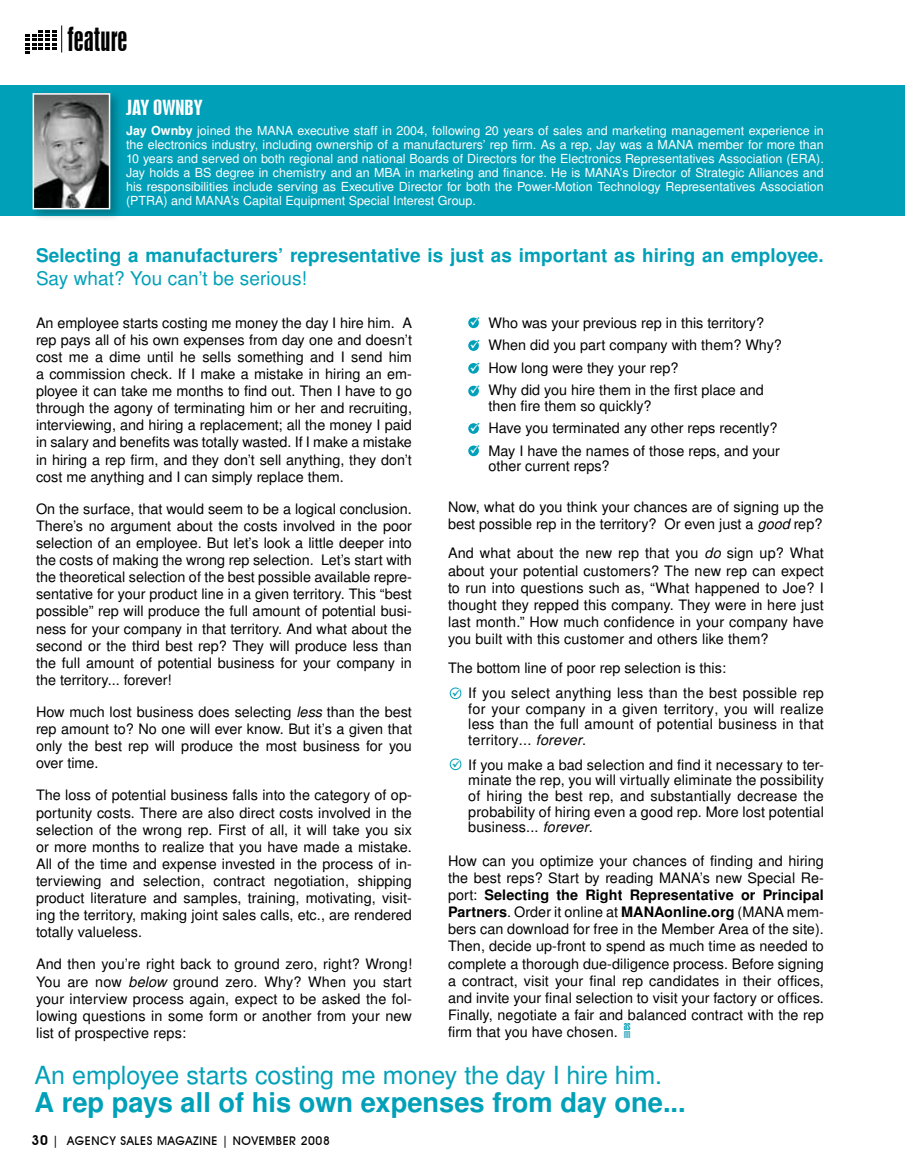
<style>
.page{position:relative;width:905px;height:1175px;background:#fff}
.page>*{position:absolute;margin:0;border:0;box-sizing:border-box;transform-origin:0 0}
.t1{font:31.05px "Swiss 924 BT Regular B";color:#000}
.t2{font:700 27px "Turkish Sans SSK";color:#00a0b8}
.t3{font:24.75px "Turkish Sans SSK";color:#00a0b8}
.t4{font:19.5px "Swiss 924 BT Regular B";color:#fff;scale:1.25 1}
.t5{font:700 18.75px "Turkish Sans SSK";letter-spacing:.005em;color:#00a0b8}
.t6{font:18.75px "Turkish Sans SSK";letter-spacing:.005em;color:#00a0b8}
.t7{font:14.25px/17.1px "Turkish Sans SSK";color:#000;text-align:justify}
.t8{font:12.3px/13.8px "Turkish Sans SSK";color:#fff;text-align:justify}
.t9{font:12.3px/22.8px "Wingdings";color:#fff;text-align:justify}
.t10{font:500 12px "Avant Garde IT Cby BT";letter-spacing:.05em;color:#000}
.t11{font:10.95px "Swiss 924 BT Regular B";color:#00a0b8}
.t12{font:10.95px "Swiss 924 BT Regular B";color:#43aec3;scale:1.3 1}
.s1{font-weight:700}
.s2{font-style:italic}
.s3{font-weight:600;font-size:13.5px}
</style>
<div class="page">
<svg style="left:26px;top:26px;width:36px;height:28px"></svg>
<div style="left:0;top:86px;width:904px;height:130px;background:#00a0b8"></div>
<div style="left:29px;top:89px;width:94px;height:133px;background:#000;opacity:.27"></div>
<img style="left:36px;top:96px;width:71px;height:110px">
<div style="left:33px;top:93px;width:77px;height:116px;border:2px solid #fff"></div>
<svg style="left:469px;top:317px;width:10px;height:10px"></svg>
<svg style="left:468px;top:340px;width:11px;height:11px"></svg>
<svg style="left:469px;top:340px;width:10px;height:9px"></svg>
<svg style="left:469px;top:362px;width:10px;height:10px"></svg>
<svg style="left:469px;top:385px;width:10px;height:10px"></svg>
<svg style="left:468px;top:423px;width:11px;height:11px"></svg>
<div style="left:450px;top:687px;width:11px;height:12px;border:1px solid #00a0b8;border-radius:50%"></div>
<div style="left:450px;top:758px;width:11px;height:12px;border:1px solid #00a0b8;border-radius:50%"></div>
<svg style="left:469px;top:445px;width:10px;height:10px"></svg>
<svg style="left:469px;top:423px;width:10px;height:9px"></svg>
<svg style="left:451px;top:687px;width:10px;height:10px"></svg>
<svg style="left:451px;top:758px;width:10px;height:10px"></svg>
<h1 class="t1" style="left:68px;top:20px;width:61px">feature</h1>
<h3 class="t4" style="left:126px;top:95px;width:62px">jay ownby</h3>
<p class="t8" style="left:126px;top:124px;width:699px"><span class="s1">Jay Ownby</span> joined the MANA executive staff in 2004, following 20 years of sales and marketing management experience in the electronics industry, including ownership of a manufacturers’ rep firm. As a rep, Jay was a MANA member for more than 10 years and served on both regional and national Boards of Directors for the Electronics Representatives Association (ERA).<br>Jay holds a BS degree in chemistry and an MBA in marketing and finance. He is MANA’s Director of Strategic Alliances and his responsibilities include serving as Executive Director for both the Power-Motion Technology Representatives Association (PTRA) and MANA’s Capital Equipment Special Interest Group.</p>
<h3 class="t5" style="left:36px;top:244px;width:789px">Selecting a manufacturers’ representative is just as important as hiring an employee.</h3>
<h3 class="t6" style="left:36px;top:267px;width:272px">Say what? You can’t be serious!</h3>
<p class="t7" style="left:36px;top:314px;width:377px">An employee starts costing me money the day I hire him. A rep pays all of his own expenses from day one and doesn’t cost me a dime until he sells something and I send him a commission check. If I make a mistake in hiring an em&shy;ployee it can take me months to find out. Then I have to go through the agony of terminating him or her and recruiting, interviewing, and hiring a replacement; all the money I paid in salary and benefits was totally wasted. If I make a mistake in hiring a rep firm, and they don’t sell anything, they don’t cost me anything and I can simply replace them.</p>
<p class="t7" style="left:36px;top:500px;width:377px">On the surface, that would seem to be a logical conclusion.<br>There’s no argument about the costs involved in the poor selection of an employee. But let’s look a little deeper into the costs of making the wrong rep selection. Let’s start with the theoretical selection of the best possible available repre&shy;sentative for your product line in a given territory. This “best possible” rep will produce the full amount of potential busi&shy;ness for your company in that territory. And what about the second or the third best rep? They will produce less than the full amount of potential business for your company in the territory... forever!</p>
<p class="t7" style="left:36px;top:703px;width:377px">How much lost business does selecting <span class="s2">less</span> than the best rep amount to? No one will ever know. But it’s a given that only the best rep will produce the most business for you over time.</p>
<p class="t7" style="left:36px;top:786px;width:377px">The loss of potential business falls into the category of op&shy;portunity costs. There are also direct costs involved in the selection of the wrong rep. First of all, it will take you six or more months to realize that you have made a mistake.<br>All of the time and expense invested in the process of in&shy;terviewing and selection, contract negotiation, shipping product literature and samples, training, motivating, visit&shy;ing the territory, making joint sales calls, etc., are rendered totally valueless.</p>
<p class="t7" style="left:36px;top:955px;width:377px">And then you’re right back to ground zero, right? Wrong!<br>You are now <span class="s2">below</span> ground zero. Why? When you start your interview process again, expect to be asked the fol&shy;lowing questions in some form or another from your new list of prospective reps:</p>
<p class="t7" style="left:488px;top:311px;width:295px;line-height:22.5px;text-align:left">Who was your previous rep in this territory?<br>When did you part company with them? Why?<br>How long were they your rep?<br>Why did you hire them in the first place and</p>
<p class="t7" style="left:488px;top:394px;width:293px;line-height:22.5px;text-align:left">then fire them so quickly?<br>Have you terminated any other reps recently?<br>May I have the names of those reps, and your</p>
<p class="t7" style="left:488px;top:457px;width:123px">other current reps?</p>
<p class="t7" style="left:448px;top:498px;width:377px">Now, what do you think your chances are of signing up the best possible rep in the territory? Or even just a <span class="s2">good</span> rep?</p>
<p class="t7" style="left:448px;top:544px;width:377px">And what about the new rep that you <span class="s2">do</span> sign up? What about your potential customers? The new rep can expect to run into questions such as, “What happened to Joe? I thought they repped this company. They were in here just last month.” How much confidence in your company have you built with this customer and others like them?</p>
<p class="t7" style="left:468px;top:655px;width:357px;line-height:24.8px;text-indent:-20px">The bottom line of poor rep selection is this:<br>If you select anything less than the best possible rep</p>
<p class="t7" style="left:468px;top:700px;width:357px;line-height:15.8px">for your company in a given territory, you will realize less than the full amount of potential business in that territory... <span class="s2">forever</span>.</p>
<p class="t7" style="left:468px;top:756px;width:357px;line-height:15.6px">If you make a bad selection and find it necessary to ter&shy;minate the rep, you will virtually eliminate the possibility of hiring the best rep, and substantially decrease the probability of hiring even a good rep. More lost potential business... <span class="s2">forever</span>.</p>
<p class="t7" style="left:448px;top:852px;width:377px">How can you optimize your chances of finding and hiring the best reps? Start by reading MANA’s new Special Re&shy;port: <span class="s1">Selecting the Right Representative or Principal Partners</span>. Order it online at <span class="s1">MANAonline.org</span> (MANA mem&shy;bers can download for free in the Member Area of the site).<br>Then, decide up-front to spend as much time as needed to complete a thorough due-diligence process. Before signing a contract, visit your final rep candidates in their offices, and invite your final selection to visit your factory or offices.<br>Finally, negotiate a fair and balanced contract with the rep firm that you have chosen.</p>
<p class="t9" style="left:469px;top:311px;width:11px">✓ ✓ ✓ ✓</p>
<p class="t11" style="left:623px;top:1019px;width:8px">as</p>
<p class="t12" style="left:623px;top:1027px;width:7px">m</p>
<h3 class="t3" style="left:34px;top:1060px;width:629px">An employee starts costing me money the day I hire him.</h3>
<h2 class="t2" style="left:34px;top:1086px;width:652px">A rep pays all of his own expenses from day one...</h2>
<p class="t10" style="left:32px;top:1133px;width:300px"><span class="s3">30</span> | AGENCY SALES MAGAZINE | NOVEMBER 2008</p>
</div>
